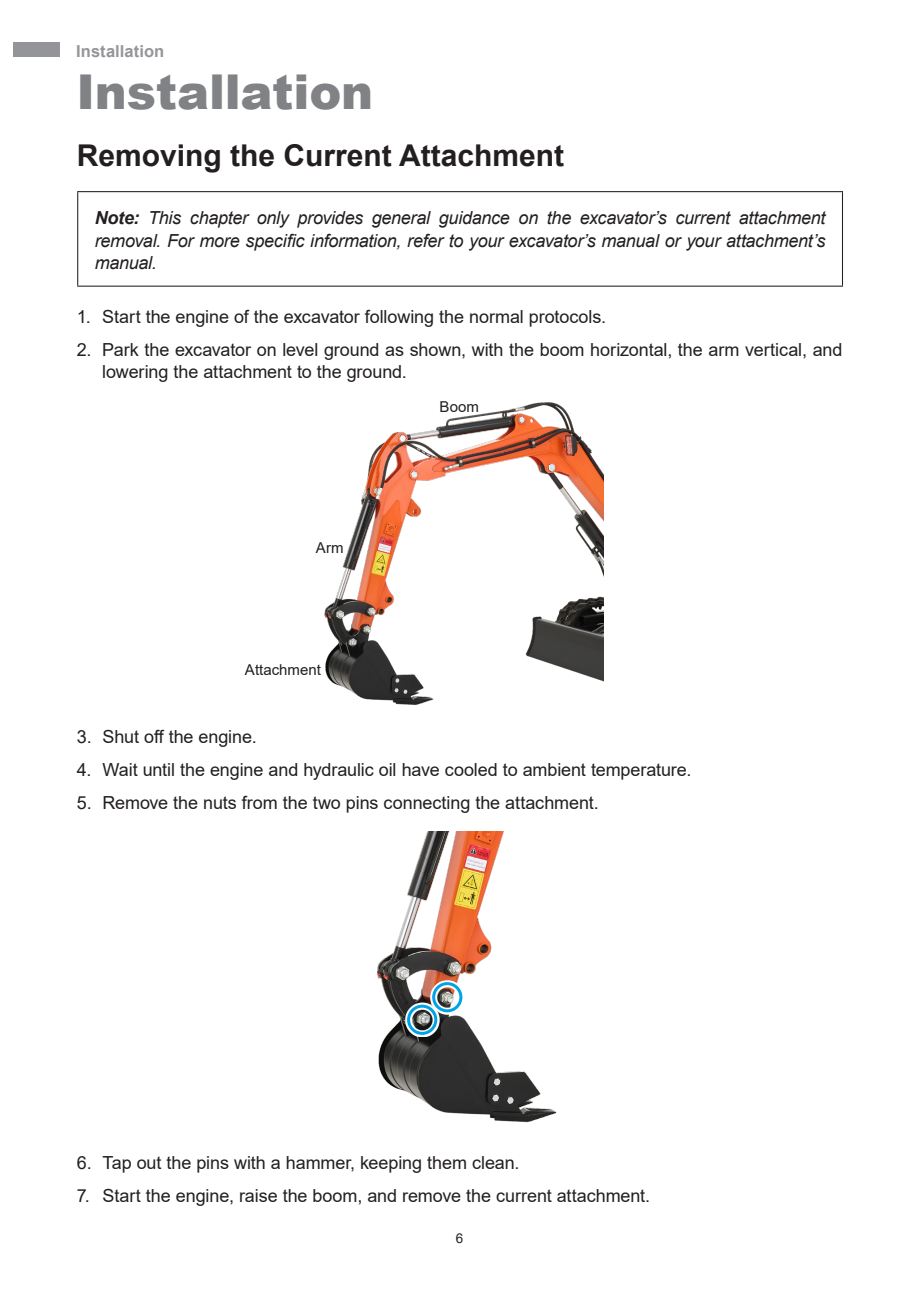
<style>
.page{position:relative;width:919px;height:1289px;background:#fff}
.page>*{position:absolute;margin:0;border:0;box-sizing:border-box;transform-origin:0 0}
.t1{font:900 48px "Arial";letter-spacing:-.005em;color:#808285}
.t2{font:700 30px "Arial";color:#231f20}
.ZC{font:18px/22.5px "Arial";letter-spacing:-.005em;color:#231f20}
.缩进{font:italic 18px/22.5px "Arial";letter-spacing:-.02em;color:#231f20;text-align:justify}
.t3{font:700 16.5px "Arial";letter-spacing:.005em;color:#939598}
.BIAO{font:15px "Arial";color:#231f20}
.t4{font:13.5px "Arial";color:#231f20}
.s1{font-weight:700}
</style>
<div class="page">
<div style="left:13px;top:43px;width:47px;height:14px;background:#939598"></div>
<hr style="left:77px;top:191px;width:766px;height:1px;background:#231f20">
<hr style="left:77px;top:192px;width:1px;height:93px;background:#231f20">
<hr style="left:841px;top:192px;width:2px;height:93px;background:#231f20">
<hr style="left:77px;top:285px;width:766px;height:2px;background:#231f20">
<img style="left:324px;top:402px;width:280px;height:303px">
<img style="left:376px;top:831px;width:181px;height:292px">
<svg style="left:430px;top:980px;width:34px;height:34px"></svg>
<div style="left:432px;top:982px;width:30px;height:30px;border:3px solid #00a3e8;border-radius:50%"></div>
<svg style="left:405px;top:1002px;width:34px;height:34px"></svg>
<div style="left:407px;top:1004px;width:30px;height:30px;border:3px solid #00a3e8;border-radius:50%"></div>
<p class="t3" style="left:76px;top:40px;width:90px">Installation</p>
<p class="t1" style="left:77px;top:57px;width:298px">Installation</p>
<p class="t2" style="left:77px;top:134px;width:489px">Removing the Current Attachment</p>
<p class="缩进" style="left:95px;top:207px;width:732px"><span class="s1">Note:</span> This chapter only provides general guidance on the excavator’s current attachment removal. For more specific information, refer to your excavator’s manual or your attachment’s manual.</p>
<p class="ZC" style="left:77px;top:305px;width:531px">1. Start the engine of the excavator following the normal protocols.</p>
<p class="ZC" style="left:102px;top:338px;width:741px;text-indent:-26px">2. Park the excavator on level ground as shown, with the boom horizontal, the arm vertical, and lowering the attachment to the ground.</p>
<p class="BIAO" style="left:316px;top:537px;width:29px">Arm</p>
<p class="BIAO" style="left:245px;top:659px;width:77px">Attachment</p>
<p class="BIAO" style="left:439px;top:397px;width:41px">Boom</p>
<p class="ZC" style="left:77px;top:725px;width:181px">3. Shut off the engine.</p>
<p class="ZC" style="left:77px;top:758px;width:616px">4. Wait until the engine and hydraulic oil have cooled to ambient temperature.</p>
<p class="ZC" style="left:77px;top:791px;width:523px">5. Remove the nuts from the two pins connecting the attachment.</p>
<p class="ZC" style="left:77px;top:1151px;width:444px">6. Tap out the pins with a hammer, keeping them clean.</p>
<p class="ZC" style="left:77px;top:1184px;width:574px">7. Start the engine, raise the boom, and remove the current attachment.</p>
<p class="t4" style="left:455px;top:1228px;width:9px">6</p>
</div>
